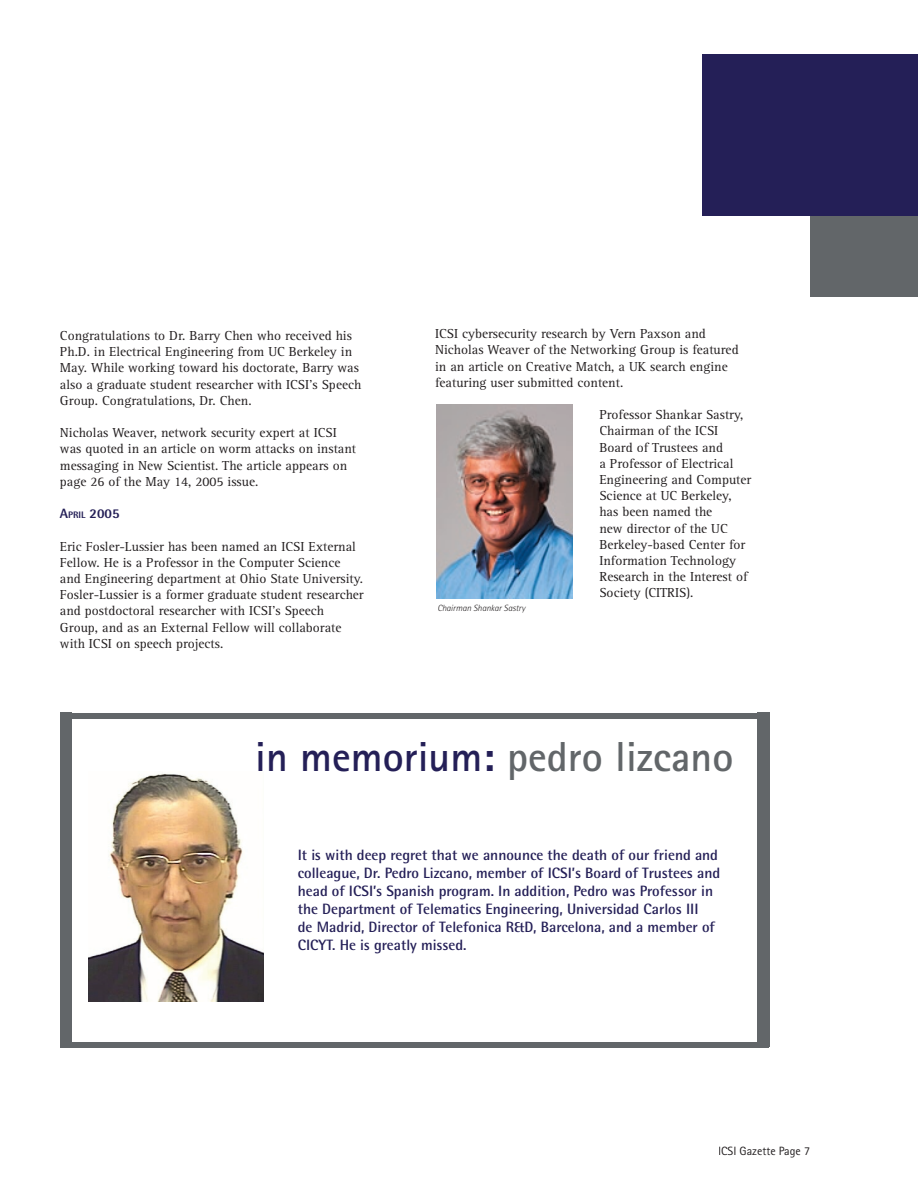
<style>
.page{position:relative;width:918px;height:1188px;background:#fff}
.page>*{position:absolute;margin:0;border:0;box-sizing:border-box;transform-origin:0 0}
.t1{font:700 42px "Rotis Sans Serif";color:#626669}
.t2{font:700 15px/18px "Rotis Semi Sans";color:#241f57}
.t3{font:13.5px/16.2px "Rotis Serif";color:#231f20}
.t4{font:800 13.5px "Rotis Semi Sans";color:#241f57}
.t5{font:12px "Rotis Sans Serif";color:#231f20}
.t6{font:italic 300 9px "Rotis Semi Sans";color:#231f20}
.s1{font-size:9.45px}
.s2{color:#241f57}
</style>
<div class="page">
<div style="left:702px;top:54px;width:216px;height:162px;background:#241f57"></div>
<div style="left:810px;top:216px;width:108px;height:81px;background:#626669"></div>
<img style="left:437px;top:404px;width:135px;height:195px">
<div style="left:60px;top:713px;width:709px;height:6px;background:#626669"></div>
<div style="left:60px;top:1042px;width:709px;height:6px;background:#626669"></div>
<div style="left:60px;top:713px;width:12px;height:334px;background:#626669"></div>
<div style="left:757px;top:713px;width:13px;height:334px;background:#626669"></div>
<img style="left:88px;top:773px;width:176px;height:228px">
<p class="t3" style="left:60px;top:328px;width:303px">Congratulations to Dr. Barry Chen who received his Ph.D. in Electrical Engineering from UC Berkeley in May. While working toward his doctorate, Barry was also a graduate student researcher with ICSI's Speech Group. Congratulations, Dr. Chen.</p>
<p class="t3" style="left:60px;top:425px;width:298px">Nicholas Weaver, network security expert at ICSI was quoted in an article on worm attacks on instant messaging in New Scientist. The article appears on page 26 of the May 14, 2005 issue.</p>
<p class="t4" style="left:60px;top:505px;width:61px">A<span class="s1">PRIL</span> 2005</p>
<p class="t3" style="left:60px;top:538px;width:305px">Eric Fosler-Lussier has been named an ICSI External Fellow. He is a Professor in the Computer Science and Engineering department at Ohio State University.<br>Fosler-Lussier is a former graduate student researcher and postdoctoral researcher with ICSI's Speech Group, and as an External Fellow will collaborate with ICSI on speech projects.</p>
<p class="t3" style="left:435px;top:326px;width:305px">ICSI cybersecurity research by Vern Paxson and Nicholas Weaver of the Networking Group is featured in an article on Creative Match, a UK search engine featuring user submitted content.</p>
<p class="t3" style="left:599px;top:407px;width:153px">Professor Shankar Sastry,<br>Chairman of the ICSI<br>Board of Trustees and<br>a Professor of Electrical<br>Engineering and Computer<br>Science at UC Berkeley, has been named the<br>new director of the UC<br>Berkeley-based Center for<br>Information Technology<br>Research in the Interest of<br>Society (CITRIS).</p>
<p class="t6" style="left:437px;top:602px;width:89px">Chairman Shankar Sastry</p>
<h1 class="t1" style="left:255px;top:731px;width:480px"><span class="s2">in memorium:</span> pedro lizcano</h1>
<p class="t2" style="left:298px;top:846px;width:424px">It is with deep regret that we announce the death of our friend and colleague, Dr. Pedro Lizcano, member of ICSI’s Board of Trustees and head of ICSI’s Spanish program. In addition, Pedro was Professor in the Department of Telematics Engineering, Universidad Carlos III<br>de Madrid, Director of Telefonica R&amp;D, Barcelona, and a member of CICYT. He is greatly missed.</p>
<p class="t5" style="left:718px;top:1144px;width:93px">ICSI Gazette Page 7</p>
</div>
